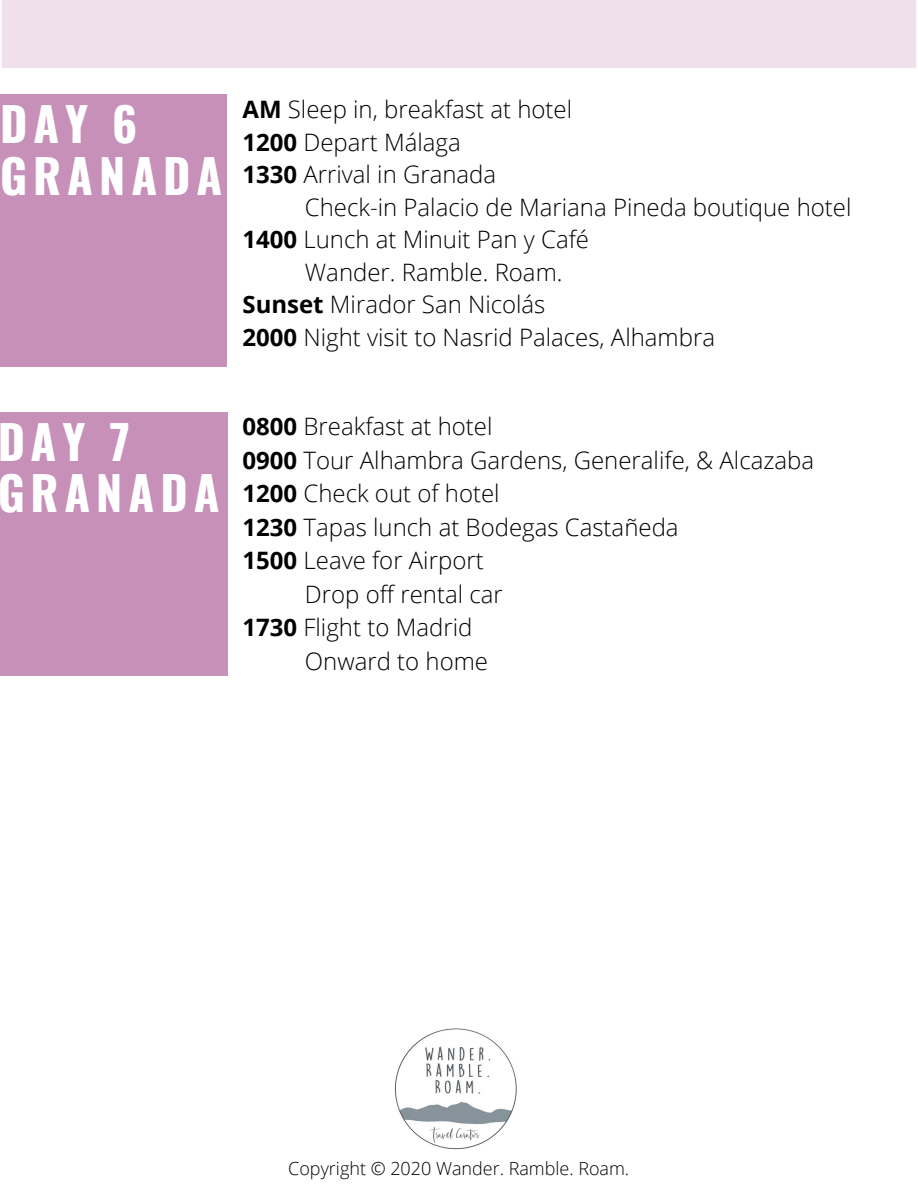
<style>
.page{position:relative;width:918px;height:1188px;background:#fff}
.page>*{position:absolute;margin:0;border:0;box-sizing:border-box;transform-origin:0 0}
.t1{font:700 46.65px/51.9px "Oswald";letter-spacing:.13em;color:#fff}
.t2{font:300 24px/32.5px "Open Sans";color:#000}
.t3{font:300 18px "Open Sans";color:#000}
.s1{font-weight:700}
</style>
<div class="page">
<div style="left:0;top:95px;width:226px;height:272px;background:#c690b9"></div>
<div style="left:0;top:412px;width:228px;height:263px;background:#c690b9"></div>
<img style="left:395px;top:1028px;width:122px;height:122px">
<div style="left:2px;top:0;width:914px;height:68px;background:#efe0eb"></div>
<h1 class="t1" style="left:0;top:96px;width:224px">DAY 6<br>GRANADA</h1>
<p class="t2" style="left:243px;top:93px;width:331px"><span class="s1">AM</span> Sleep in, breakfast at hotel<br><span class="s1">1200</span> Depart Málaga<br><span class="s1">1330</span> Arrival in Granada</p>
<p class="t2" style="left:305px;top:190px;width:548px">Check-in Palacio de Mariana Pineda boutique hotel</p>
<p class="t2" style="left:243px;top:223px;width:348px"><span class="s1">1400</span> Lunch at Minuit Pan y Café</p>
<p class="t2" style="left:305px;top:255px;width:259px">Wander. Ramble. Roam.</p>
<p class="t2" style="left:243px;top:288px;width:304px"><span class="s1">Sunset</span> Mirador San Nicolás</p>
<p class="t2" style="left:243px;top:320px;width:474px"><span class="s1">2000</span> Night visit to Nasrid Palaces, Alhambra</p>
<h1 class="t1" style="left:-3px;top:414px;width:224px">DAY 7<br>GRANADA</h1>
<p class="t2" style="left:243px;top:410px;width:251px"><span class="s1">0800</span> Breakfast at hotel</p>
<p class="t2" style="left:243px;top:443px;width:573px"><span class="s1">0900</span> Tour Alhambra Gardens, Generalife, &amp; Alcazaba</p>
<p class="t2" style="left:243px;top:477px;width:259px"><span class="s1">1200</span> Check out of hotel</p>
<p class="t2" style="left:243px;top:510px;width:438px"><span class="s1">1230</span> Tapas lunch at Bodegas Castañeda</p>
<p class="t2" style="left:243px;top:544px;width:243px"><span class="s1">1500</span> Leave for Airport</p>
<p class="t2" style="left:305px;top:577px;width:199px">Drop off rental car</p>
<p class="t2" style="left:243px;top:611px;width:231px"><span class="s1">1730</span> Flight to Madrid</p>
<p class="t2" style="left:305px;top:644px;width:185px">Onward to home</p>
<p class="t3" style="left:288px;top:1156px;width:342px">Copyright © 2020 Wander. Ramble. Roam.</p>
</div>
